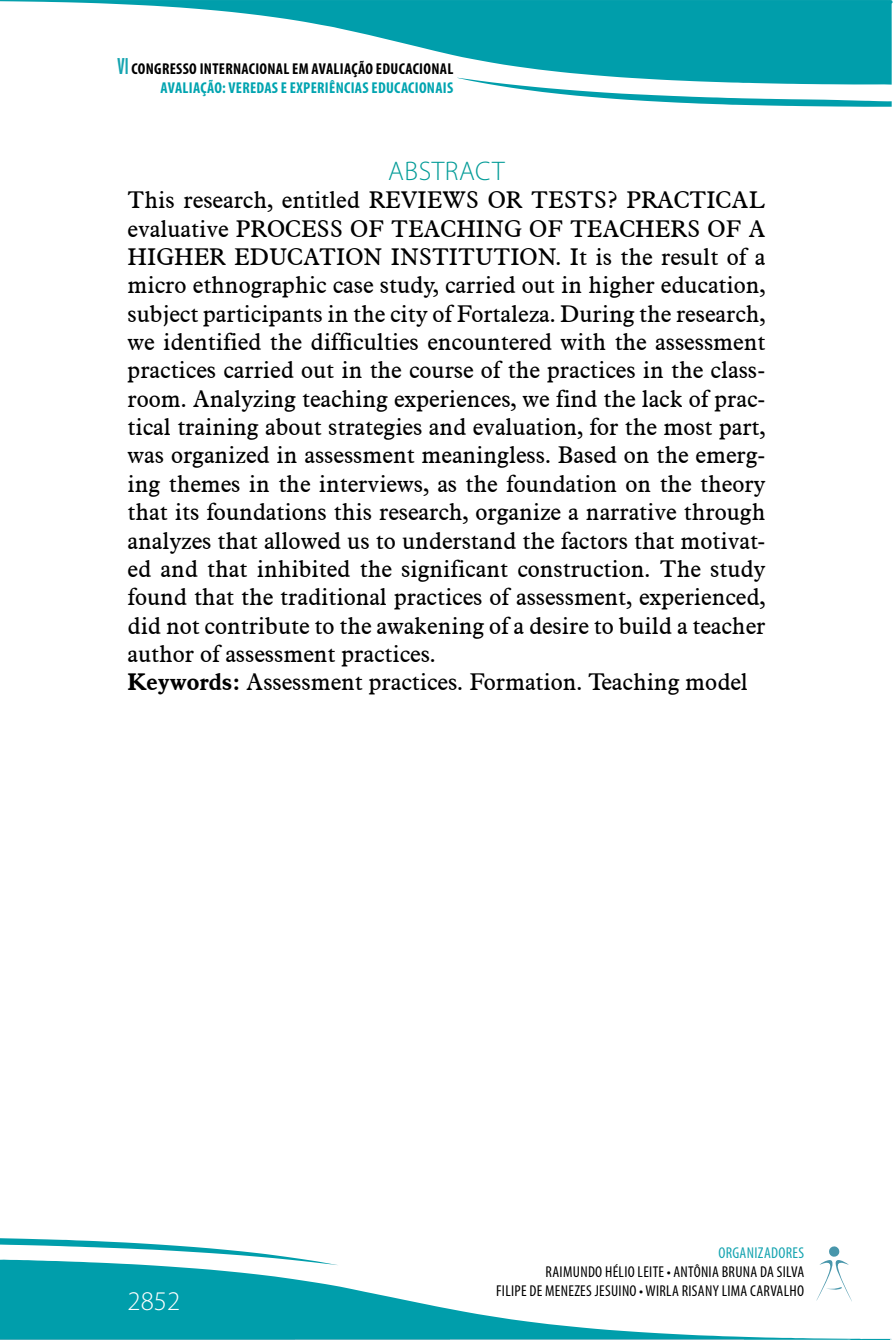
<style>
.page{position:relative;width:893px;height:1340px;background:#fff}
.page>*{position:absolute;margin:0;border:0;box-sizing:border-box;transform-origin:0 0}
.t1{font:300 27px "Myriad Pro";color:#fff}
.RESUMO{font:300 27px "Myriad Pro";letter-spacing:.02em;color:#049c98}
.t2{font:23.62px/28.3px "Aldine 721 BT";color:#000;text-align:justify}
.t3{font:700 condensed 15.75px/18.9px "Myriad Pro";letter-spacing:.02em;color:#000;text-align:right}
.t4{font:condensed 15.75px/18.9px "Myriad Pro";letter-spacing:.02em;color:#000;text-align:right}
.t5{font:condensed 15.75px "Myriad Pro";letter-spacing:.02em;color:#15a4b0}
.s1{font-size:23.62px;color:#15a4b0}
.s2{color:#00a4b0}
.s3{font-weight:700}
</style>
<div class="page">
<svg style="left:0;top:0;width:893px;height:78px;fill:#009eab"></svg>
<svg style="left:458px;top:78px;width:434px;height:29px"></svg>
<svg style="left:829px;top:1246px;width:11px;height:11px"></svg>
<svg style="left:0;top:1260px;width:859px;height:79px"></svg>
<hr style="left:0;top:1339px;width:295px;height:1px;background:#46abb7">
<hr style="left:450px;top:1339px;width:293px;height:1px;background:#72b8c4">
<hr style="left:295px;top:1339px;width:155px;height:1px;background:#5bb0bc">
<svg style="left:743px;top:1339px;width:108px;height:1px"></svg>
<svg style="left:859px;top:1338px;width:32px;height:1px"></svg>
<svg style="left:0;top:1238px;width:339px;height:27px"></svg>
<p class="t3" style="left:117px;top:59px;width:337px"><span class="s1">VI</span> CONGRESSO INTERNACIONAL EM AVALIAÇÃO EDUCACIONAL<br><span class="s2">AVALIAÇÃO: VEREDAS E EXPERIÊNCIAS EDUCACIONAIS</span></p>
<p class="RESUMO" style="left:388px;top:156px;width:118px">ABSTRACT</p>
<p class="t2" style="left:128px;top:185px;width:639px">This research, entitled REVIEWS OR TESTS? PRACTICAL evaluative PROCESS OF TEACHING OF TEACHERS OF A HIGHER EDUCATION INSTITUTION. It is the result of a micro ethnographic case study, carried out in higher education, subject participants in the city of Fortaleza. During the research, we identified the difficulties encountered with the assessment practices carried out in the course of the practices in the class&shy;room. Analyzing teaching experiences, we find the lack of prac&shy;tical training about strategies and evaluation, for the most part, was organized in assessment meaningless. Based on the emerg&shy;ing themes in the interviews, as the foundation on the theory that its foundations this research, organize a narrative through analyzes that allowed us to understand the factors that motivat&shy;ed and that inhibited the significant construction. The study found that the traditional practices of assessment, experienced, did not contribute to the awakening of a desire to build a teacher author of assessment practices.</p>
<p class="t2" style="left:128px;top:667px;width:622px"><span class="s3">Keywords:</span> Assessment practices. Formation. Teaching model</p>
<p class="t1" style="left:102px;top:1274px;width:54px">2852</p>
<p class="t1" style="left:128px;top:1286px;width:54px">2852</p>
<p class="t5" style="left:718px;top:1242px;width:87px">ORGANIZADORES</p>
<p class="t4" style="left:496px;top:1261px;width:310px">RAIMUNDO HÉLIO LEITE • ANTÔNIA BRUNA DA SILVA<br>FILIPE DE MENEZES JESUINO • WIRLA RISANY LIMA CARVALHO</p>
</div>
